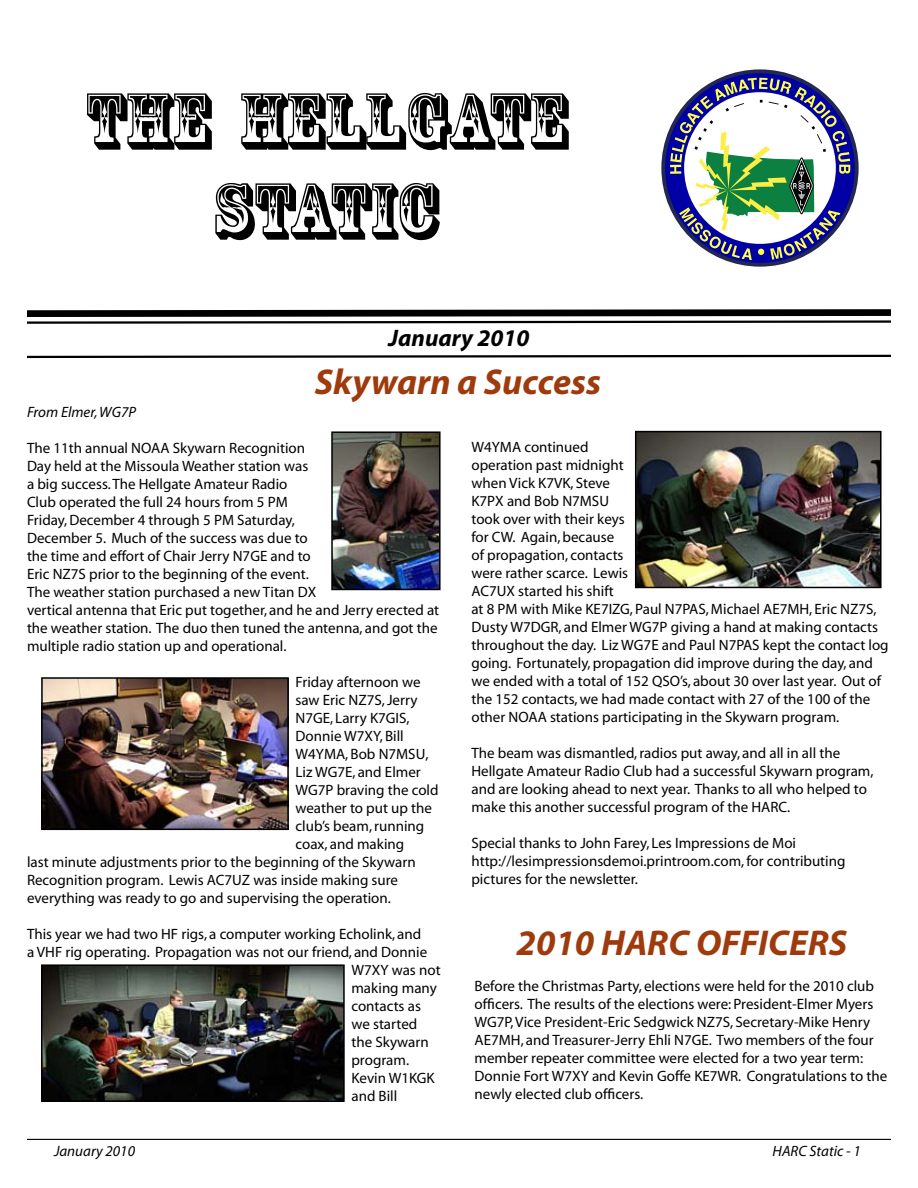
<style>
.page{position:relative;width:918px;height:1188px;background:#fff}
.page>*{position:absolute;margin:0;border:0;box-sizing:border-box;transform-origin:0 0}
.t1{font:75px/90px "Rosewood Std";color:#000;text-align:center}
.t2{font:italic 700 36px "Myriad";color:#9f3a0d}
.t3{font:italic 700 24px "Myriad";color:#000}
.t4{font:15px/18px "Myriad";color:#000}
.t5{font:italic 15px "Myriad";color:#000}
</style>
<div class="page">
<hr style="left:27px;top:1139px;width:864px;height:1px;background:#000">
<svg style="left:661px;top:69px;width:198px;height:198px"></svg>
<div style="left:665px;top:73px;width:190px;height:190px;background:#0000a4;border-radius:50%"></div>
<svg style="left:670px;top:78px;width:180px;height:182px"></svg>
<svg style="left:27px;top:309px;width:864px;height:15px"></svg>
<svg style="left:27px;top:354px;width:864px;height:5px"></svg>
<img style="left:44px;top:967px;width:298px;height:132px">
<div style="left:41px;top:964px;width:304px;height:138px;border:2px solid #000"></div>
<img style="left:44px;top:680px;width:242px;height:147px">
<div style="left:41px;top:677px;width:248px;height:153px;border:2px solid #000"></div>
<img style="left:638px;top:434px;width:241px;height:151px">
<div style="left:635px;top:431px;width:247px;height:157px;border:2px solid #000"></div>
<img style="left:334px;top:434px;width:104px;height:153px">
<div style="left:331px;top:431px;width:110px;height:159px;border:2px solid #000"></div>
<h1 class="t1" style="left:83px;top:76px;width:485px">The HELLGATE<br>STATIC</h1>
<h3 class="t3" style="left:389px;top:326px;width:142px">January 2010</h3>
<h2 class="t2" style="left:315px;top:363px;width:288px">Skywarn a Success</h2>
<p class="t4" style="left:471px;top:439px;width:419px">W4YMA continued<br>operation past midnight<br>when Vick K7VK, Steve<br>K7PX and Bob N7MSU<br>took over with their keys<br>for CW. Again, because<br>of propagation, contacts<br>were rather scarce. Lewis<br>AC7UX started his shift<br>at 8 PM with Mike KE7IZG, Paul N7PAS, Michael AE7MH, Eric NZ7S, Dusty W7DGR, and Elmer WG7P giving a hand at making contacts throughout the day. Liz WG7E and Paul N7PAS kept the contact log going. Fortunately, propagation did improve during the day, and we ended with a total of 152 QSO’s, about 30 over last year. Out of the 152 contacts, we had made contact with 27 of the 100 of the other NOAA stations participating in the Skywarn program.</p>
<p class="t4" style="left:471px;top:745px;width:404px">The beam was dismantled, radios put away, and all in all the Hellgate Amateur Radio Club had a successful Skywarn program, and are looking ahead to next year. Thanks to all who helped to make this another successful program of the HARC.</p>
<p class="t4" style="left:471px;top:835px;width:376px">Special thanks to John Farey, Les Impressions de Moi http://lesimpressionsdemoi.printroom.com, for contributing pictures for the newsletter.</p>
<p class="t5" style="left:27px;top:405px;width:111px">From Elmer,WG7P</p>
<p class="t4" style="left:27px;top:440px;width:414px">The 11th annual NOAA Skywarn Recognition<br>Day held at the Missoula Weather station was<br>a big success.The Hellgate Amateur Radio<br>Club operated the full 24 hours from 5 PM<br>Friday, December 4 through 5 PM Saturday,<br>December 5. Much of the success was due to<br>the time and effort of Chair Jerry N7GE and to<br>Eric NZ7S prior to the beginning of the event.<br>The weather station purchased a new Titan DX<br>vertical antenna that Eric put together, and he and Jerry erected at the weather station. The duo then tuned the antenna, and got the multiple radio station up and operational.</p>
<p class="t4" style="left:296px;top:674px;width:127px">Friday afternoon we</p>
<p class="t4" style="left:296px;top:692px;width:123px">saw Eric NZ7S, Jerry</p>
<p class="t4" style="left:296px;top:710px;width:116px">N7GE, Larry K7GIS,</p>
<p class="t4" style="left:296px;top:728px;width:110px">Donnie W7XY, Bill</p>
<p class="t4" style="left:296px;top:746px;width:134px">W4YMA, Bob N7MSU,</p>
<p class="t4" style="left:296px;top:764px;width:127px">Liz WG7E, and Elmer</p>
<p class="t4" style="left:296px;top:782px;width:145px">WG7P braving the cold</p>
<p class="t4" style="left:296px;top:800px;width:138px">weather to put up the</p>
<p class="t4" style="left:296px;top:818px;width:130px">club’s beam, running</p>
<p class="t4" style="left:296px;top:836px;width:110px">coax, and making</p>
<p class="t4" style="left:27px;top:854px;width:390px">last minute adjustments prior to the beginning of the Skywarn</p>
<p class="t4" style="left:27px;top:872px;width:373px">Recognition program. Lewis AC7UZ was inside making sure</p>
<p class="t4" style="left:27px;top:890px;width:365px">everything was ready to go and supervising the operation.</p>
<p class="t4" style="left:27px;top:926px;width:396px">This year we had two HF rigs, a computer working Echolink, and</p>
<p class="t4" style="left:27px;top:944px;width:402px">a VHF rig operating. Propagation was not our friend, and Donnie</p>
<p class="t4" style="left:351px;top:962px;width:91px">W7XY was not</p>
<p class="t4" style="left:351px;top:980px;width:87px">making many</p>
<p class="t4" style="left:351px;top:998px;width:71px">contacts as</p>
<p class="t4" style="left:351px;top:1016px;width:67px">we started</p>
<p class="t4" style="left:351px;top:1034px;width:79px">the Skywarn</p>
<p class="t4" style="left:351px;top:1052px;width:59px">program.</p>
<p class="t4" style="left:351px;top:1070px;width:85px">Kevin W1KGK</p>
<p class="t4" style="left:351px;top:1088px;width:47px">and Bill</p>
<h2 class="t2" style="left:517px;top:924px;width:332px">2010 HARC OFFICERS</h2>
<p class="t4" style="left:475px;top:977px;width:414px">Before the Christmas Party, elections were held for the 2010 club officers. The results of the elections were: President-Elmer Myers WG7P,Vice President-Eric Sedgwick NZ7S, Secretary-Mike Henry AE7MH, and Treasurer-Jerry Ehli N7GE. Two members of the four member repeater committee were elected for a two year term:<br>Donnie Fort W7XY and Kevin Goffe KE7WR. Congratulations to the newly elected club officers.</p>
<p class="t5" style="left:54px;top:1144px;width:83px">January 2010</p>
<p class="t5" style="left:773px;top:1144px;width:90px">HARC Static - 1</p>
</div>
